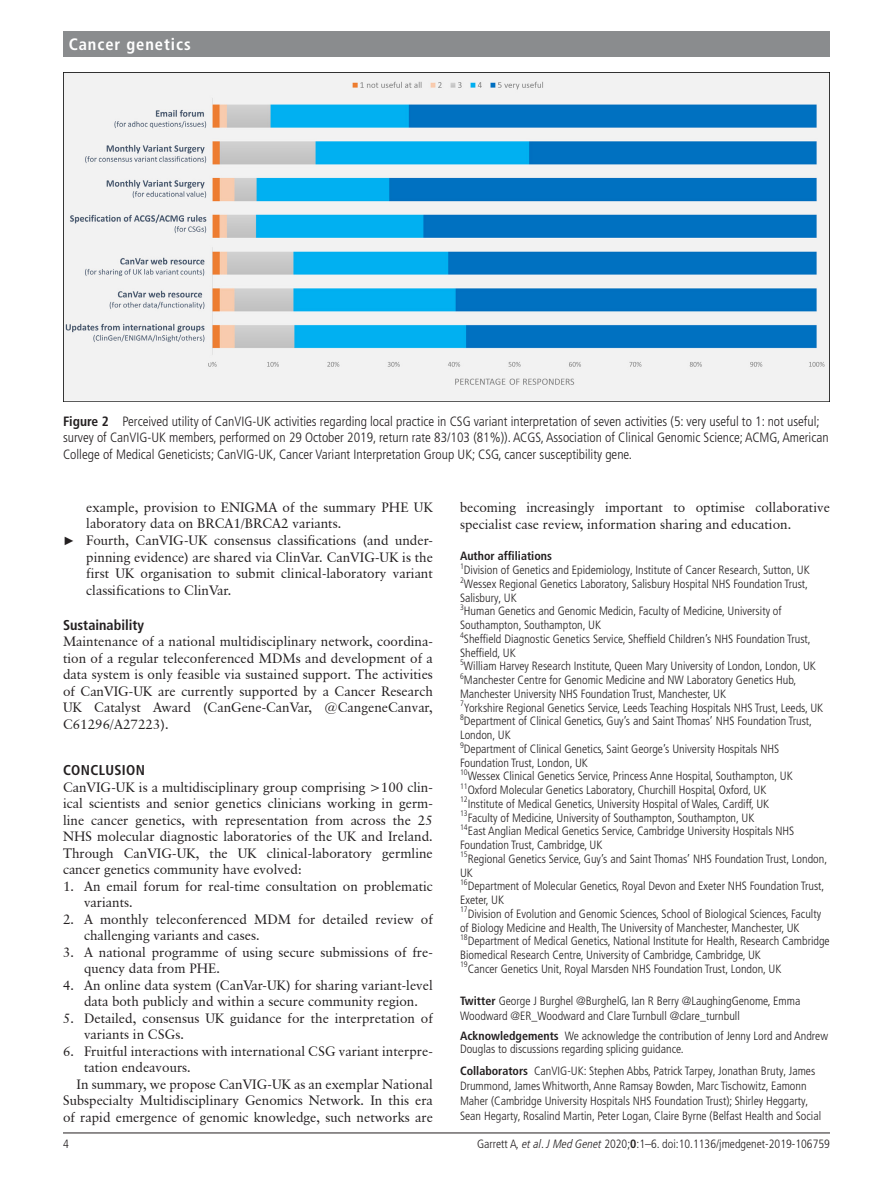
<style>
.page{position:relative;width:893px;height:1191px;background:#fff}
.page>*{position:absolute;margin:0;border:0;box-sizing:border-box;transform-origin:0 0}
.t1{font:700 condensed 16.5px "Frutiger LT Pro";letter-spacing:.055em;color:#fff}
.t2{font:700 condensed 14.25px "Frutiger LT Pro";color:#231f20}
.t3{font:700 condensed 14.25px "Frutiger LT Pro";letter-spacing:.025em;color:#231f20}
.t4{font:13.5px/16.5px "Classical Garamond BT";color:#231f20}
.t5{font:300 condensed 13.5px/16.5px "Frutiger LT Pro";color:#231f20}
.t6{font:300 condensed 12px/13.8px "Frutiger LT Pro";color:#231f20}
.t7{font:700 condensed 12px "Frutiger LT Pro";color:#231f20}
.t8{font:300 condensed 7.95px "Frutiger LT Pro";color:#231f20}
.s1{font-weight:700}
.s2{font-family:"Arial";font-size:12px}
.s3{font-style:italic}
</style>
<div class="page">
<hr style="left:63px;top:1132px;width:767px;height:1px;background:#231f20">
<div style="left:63px;top:31px;width:767px;height:25px;background:#8a8c8e"></div>
<img style="left:63px;top:72px;width:767px;height:329px">
<h1 class="t1" style="left:69px;top:34px;width:124px">Cancer genetics</h1>
<p class="t5" style="left:63px;top:413px;width:767px"><span class="s1">Figure 2</span> Perceived utility of CanVI G-UK activities regarding local practice in CSG variant interpretation of seven activities (5: very useful to 1: not useful; survey of CanVIG-UK members, performed on 29 October 2019, return rate 83/103 (81%)). ACGS, Association of Clinical Genomic Science; ACMG, American<br>College of Medical Geneticists; CanVIG-UK, Cancer Variant I nterpretation Group UK; CSG, cancer susceptibility gene.</p>
<p class="t4" style="left:86px;top:499px;width:348px">example, provision to ENIGMA of the summary PHE UK</p>
<p class="t4" style="left:86px;top:515px;width:257px">laboratory data on BRCA1/BRCA2 variants.</p>
<p class="t4" style="left:63px;top:532px;width:371px"><span class="s2">►</span> Fourth, CanVIG-UK consensus classifications (and under-</p>
<p class="t4" style="left:86px;top:548px;width:348px">pinning evidence) are shared via ClinVar. CanVIG-UK is the</p>
<p class="t4" style="left:86px;top:565px;width:348px">first UK organisation to submit clinical-laboratory variant</p>
<p class="t4" style="left:86px;top:581px;width:147px">classifications to ClinVar.</p>
<p class="t2" style="left:63px;top:616px;width:83px">Sustainability</p>
<p class="t4" style="left:63px;top:633px;width:371px;text-align:justify">Maintenance of a national multidisciplinary network, coordina&shy;tion of a regular teleconferenced MDMs and development of a data system is only feasible via sustained support. The activities of CanVIG-UK are currently supported by a Cancer Research UK Catalyst Award (CanGene-CanVar, @CangeneCanvar, C61296/A27223).</p>
<p class="t3" style="left:63px;top:761px;width:84px">Conclusion</p>
<p class="t4" style="left:63px;top:778px;width:371px;text-align:justify">CanVIG-UK is a multidisciplinary group comprising &gt;100 clin&shy;ical scientists and senior genetics clinicians working in germ&shy;line cancer genetics, with representation from across the 25<br>NHS molecular diagnostic laboratories of the UK and Ireland.<br>Through CanVIG-UK, the UK clinical-laboratory germline cancer genetics community have evolved:</p>
<p class="t4" style="left:84px;top:877px;width:350px;text-indent:-21px">1. An email forum for real-time consultation on problematic variants.</p>
<p class="t4" style="left:84px;top:910px;width:350px;text-indent:-21px">2. A monthly teleconferenced MDM for detailed review of challenging variants and cases.</p>
<p class="t4" style="left:84px;top:943px;width:350px;text-indent:-21px">3. A national programme of using secure submissions of fre&shy;quency data from PHE.</p>
<p class="t4" style="left:63px;top:976px;width:371px;text-align:center">4. An online data system (CanVar-UK) for sharing variant-level data both publicly and within a secure community region.</p>
<p class="t4" style="left:84px;top:1009px;width:350px;text-indent:-21px">5. Detailed, consensus UK guidance for the interpretation of variants in CSGs.</p>
<p class="t4" style="left:63px;top:1042px;width:371px">6. Fruitful interactions with international CSG variant interpre-</p>
<p class="t4" style="left:84px;top:1059px;width:109px">tation endeavours.</p>
<p class="t4" style="left:76px;top:1075px;width:358px">In summary, we propose CanVIG-UK as an exemplar National</p>
<p class="t4" style="left:63px;top:1092px;width:371px">Subspecialty Multidisciplinary Genomics Network. In this era</p>
<p class="t4" style="left:63px;top:1108px;width:371px">of rapid emergence of genomic knowledge, such networks are</p>
<p class="t4" style="left:460px;top:498px;width:371px">becoming increasingly important to optimise collaborative specialist case review, information sharing and education.</p>
<p class="t7" style="left:460px;top:549px;width:93px">Author affiliations</p>
<p class="t8" style="left:460px;top:561px;width:5px">1</p>
<p class="t6" style="left:464px;top:563px;width:347px">Division of Genetics and Epidemiology, I nstitute of Cancer Research, Sutton, UK</p>
<p class="t8" style="left:460px;top:575px;width:5px">2</p>
<p class="t6" style="left:460px;top:577px;width:350px;text-indent:4px">Wessex Regional Genetics Laboratory, Salisbury Hospital N HS Foundation Trust,<br>Salisbury, UK</p>
<p class="t8" style="left:460px;top:603px;width:5px">3</p>
<p class="t6" style="left:460px;top:604px;width:323px;text-indent:4px">Human Genetics and Genomic Medicin, Faculty of Medicine, University of<br>Southampton, Southampton, UK</p>
<p class="t8" style="left:460px;top:630px;width:5px">4</p>
<p class="t6" style="left:460px;top:632px;width:357px;text-indent:4px">Sheffield Diagnostic Genetics Service, Sheffield Children’s N HS Foundation Trust,<br>Sheffield, UK<br><sup>5</sup>William Harvey Research I nstitute, Queen Mary University of London, London, UK</p>
<p class="t8" style="left:460px;top:671px;width:5px">6</p>
<p class="t6" style="left:460px;top:673px;width:338px;text-indent:4px">Manchester Centre for Genomic Medicine and NW Laboratory Genetics Hub,<br>Manchester University N HS Foundation Trust, Manchester, UK</p>
<p class="t8" style="left:460px;top:699px;width:5px">7</p>
<p class="t6" style="left:464px;top:700px;width:361px">Yorkshire Regional Genetics Service, Leeds Teaching Hospitals N HS Trust, Leeds, UK</p>
<p class="t8" style="left:460px;top:712px;width:5px">8</p>
<p class="t6" style="left:460px;top:714px;width:354px;text-indent:4px">Department of Clinical Genetics, Guy’s and Saint Thomas’ N HS Foundation Trust,<br>London, UK</p>
<p class="t8" style="left:460px;top:740px;width:5px">9</p>
<p class="t6" style="left:460px;top:742px;width:334px;text-indent:4px">Department of Clinical Genetics, Saint George’s University Hospitals N HS Foundation Trust, London, UK<br><sup>10</sup>Wessex Clinical Genetics Service, Princess Anne Hospital, Southampton, UK <sup>11</sup>Oxford Molecular Genetics Laboratory, Churchill Hospital, Oxford, UK</p>
<p class="t8" style="left:460px;top:795px;width:9px">12</p>
<p class="t6" style="left:460px;top:797px;width:311px;text-indent:8px">I nstitute of M edical Genetics, University Hospital of Wales, Cardiff, UK<br><sup>13</sup>Faculty of Medicine, University of Southampton, Southampton, UK</p>
<p class="t8" style="left:460px;top:822px;width:9px">14</p>
<p class="t6" style="left:460px;top:824px;width:335px;text-indent:8px">East Anglian Medical Genetics Service, Cambridge University Hospitals N HS<br>Foundation Trust, Cambridge, UK</p>
<p class="t8" style="left:460px;top:850px;width:9px">15</p>
<p class="t6" style="left:460px;top:852px;width:369px;text-indent:8px">Regional Genetics Service, Guy’s and Saint Thomas’ N HS Foundation Trust, London,<br>UK</p>
<p class="t8" style="left:460px;top:877px;width:9px">16</p>
<p class="t6" style="left:460px;top:879px;width:366px;text-indent:8px">Department of M olecular Genetics, Royal Devon and Exeter N HS Foundation Trust,<br>Exeter, UK</p>
<p class="t8" style="left:460px;top:905px;width:9px">17</p>
<p class="t6" style="left:460px;top:907px;width:363px;text-indent:8px">Division of Evolution and Genomic Sciences, School of Biological Sciences, Faculty of Biology Medicine and Health, The University of Manchester, Manchester, UK</p>
<p class="t8" style="left:460px;top:932px;width:9px">18</p>
<p class="t6" style="left:460px;top:934px;width:371px;text-indent:8px">Department of Medical Genetics, National I nstitute for Health, Research Cambridge<br>Biomedical Research Centre, University of Cambridge, Cambridge, UK</p>
<p class="t8" style="left:460px;top:960px;width:9px">19</p>
<p class="t6" style="left:468px;top:962px;width:315px">Cancer Genetics Unit, Royal Marsden N HS Foundation Trust, London, UK</p>
<p class="t6" style="left:460px;top:993px;width:342px;line-height:15.3px"><span class="s1">Twitter</span> George J Burghel @BurghelG, Ian R Berry @LaughingGenome, Emma<br>Woodward @ER_Woodward and Clare Turnbull @clare_turnbull</p>
<p class="t6" style="left:460px;top:1028px;width:370px"><span class="s1">Acknowledgements</span> We acknowledge the contribution of Jenny Lord and Andrew<br>Douglas to discussions regarding splicing guidance.</p>
<p class="t6" style="left:460px;top:1062px;width:363px;line-height:15.3px"><span class="s1">Collaborators</span> CanVI G-UK: Stephen Abbs, Patrick Tarpey, Jonathan Bruty, James Drummond, James Whitworth, Anne Ramsay Bowden, Marc Tischowitz, Eamonn Maher (Cambridge University Hospitals N HS Foundation Trust); Shirley Heggarty, Sean Hegarty, Rosalind Martin, Peter Logan, Claire Byrne (Belfast Health and Social</p>
<p class="t6" style="left:63px;top:1136px;width:7px">4</p>
<p class="t6" style="left:477px;top:1136px;width:354px">Garrett A<span class="s3">, et al</span>. <span class="s3">J Med Genet</span> 2020;<span class="s1">0</span>:1–6. doi:10.1136/jmedgenet-2019-106759</p>
</div>
